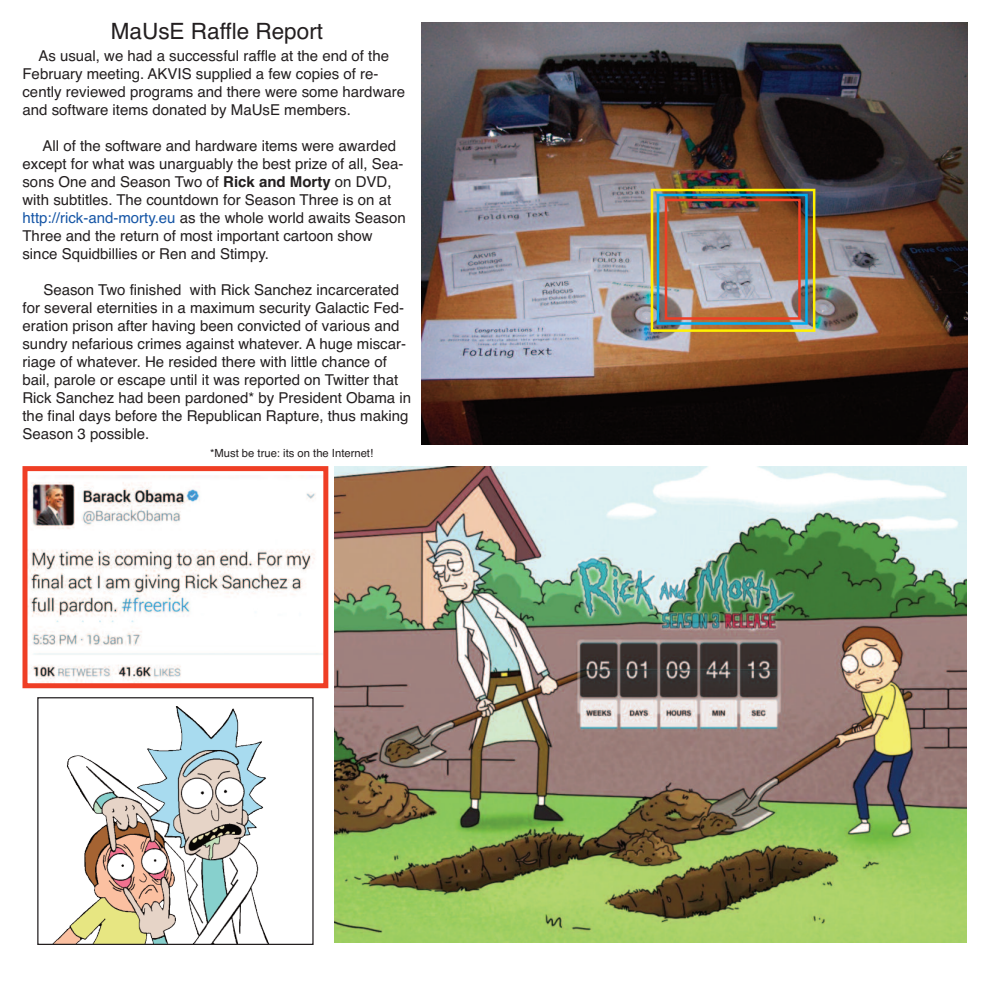
<style>
.page{position:relative;width:990px;height:990px;background:#fff}
.page>*{position:absolute;margin:0;border:0;box-sizing:border-box;transform-origin:0 0}
.t1{font:22.5px "Helvetica";color:#231f20}
.t2{font:15px/18px "Helvetica";color:#231f20}
.t3{font:11.25px "Helvetica";color:#231f20}
.s1{font-weight:700}
.s2{color:#1555a6}
</style>
<div class="page">
<img style="left:422px;top:22px;width:546px;height:422px">
<img style="left:335px;top:466px;width:631px;height:476px">
<div style="left:665px;top:199px;width:136px;height:121px;border:2px solid #ef3e25"></div>
<div style="left:657px;top:194px;width:151px;height:131px;border:2px solid #00aeef"></div>
<div style="left:651px;top:189px;width:164px;height:143px;border:2px solid #fff101"></div>
<img style="left:28px;top:475px;width:294px;height:207px">
<div style="left:22px;top:466px;width:306px;height:222px;border:5px solid #ef3e25"></div>
<img style="left:53px;top:706px;width:216px;height:237px">
<div style="left:37px;top:697px;width:277px;height:248px;border:1px solid #231f20"></div>
<h1 class="t1" style="left:111px;top:18px;width:214px">MaUsE Raffle Report</h1>
<p class="t2" style="left:22px;top:47px;width:384px;text-indent:16px">As usual, we had a successful raffle at the end of the February meeting. AKVIS supplied a few copies of re&shy;cently reviewed programs and there were some hardware and software items donated by MaUsE members.</p>
<p class="t2" style="left:22px;top:137px;width:385px;text-indent:20px">All of the software and hardware items were awarded except for what was unarguably the best prize of all, Sea&shy;sons One and Season Two of <span class="s1">Rick and Morty</span> on DVD, with subtitles. The countdown for Season Three is on at <span class="s2">http://rick-and-morty.eu</span> as the whole world awaits Season Three and the return of most important cartoon show since Squidbillies or Ren and Stimpy.</p>
<p class="t2" style="left:22px;top:281px;width:390px;text-indent:21px">Season Two finished with Rick Sanchez incarcerated for several eternities in a maximum security Galactic Fed&shy;eration prison after having been convicted of various and sundry nefarious crimes against whatever. A huge miscar&shy;riage of whatever. He resided there with little chance of bail, parole or escape until it was reported on Twitter that Rick Sanchez had been pardoned* by President Obama in the final days before the Republican Rapture, thus making Season 3 possible.</p>
<p class="t3" style="left:210px;top:446px;width:165px">*Must be true: its on the Internet!</p>
</div>
